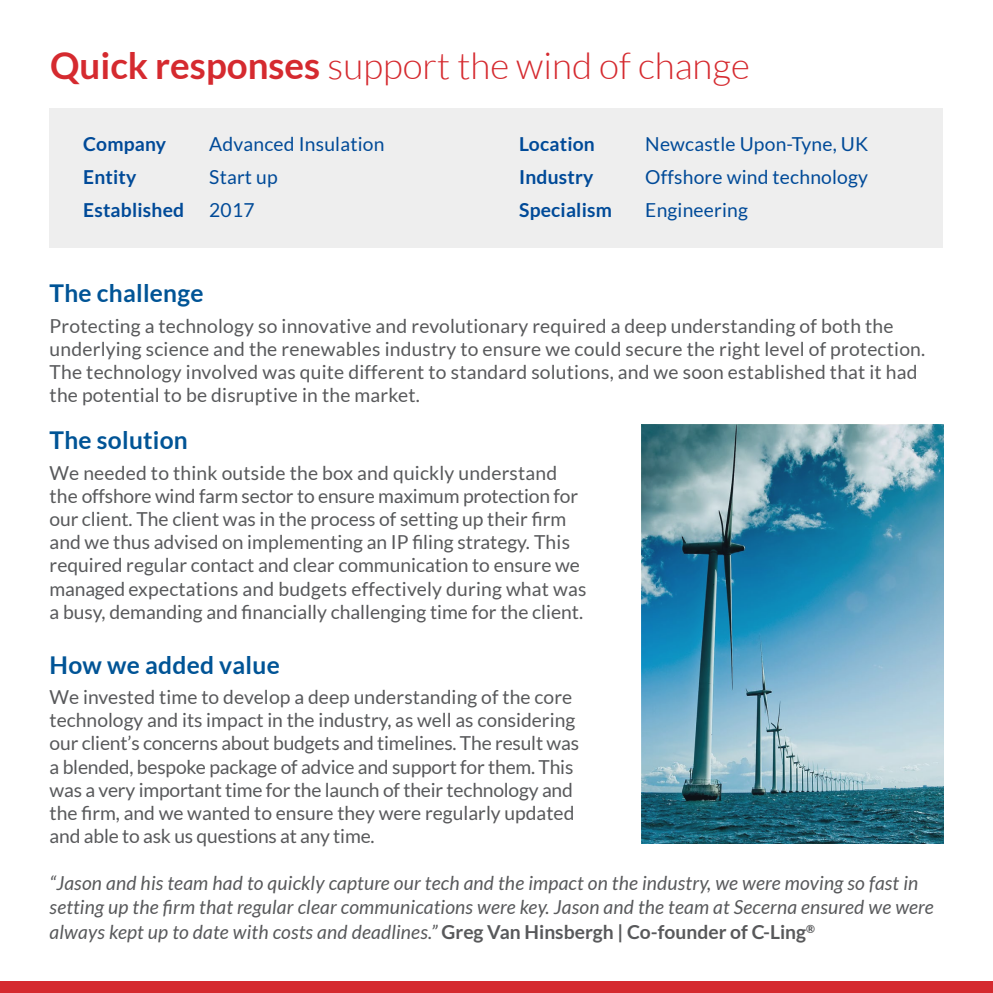
<style>
.page{position:relative;width:993px;height:993px;background:#fff}
.page>*{position:absolute;margin:0;border:0;box-sizing:border-box;transform-origin:0 0}
.t1{font:300 36.75px "Lato";color:#d52a2f}
.t2{font:700 24.5px "Lato";letter-spacing:.01em;color:#005496}
.t3{font:19.25px/23.1px "Lato";color:#58595b}
.t4{font:italic 19.25px/24.5px "Lato";letter-spacing:.01em;color:#58595b}
.t5{font:19.25px "Lato";letter-spacing:.01em;color:#004a98}
.t6{font:700 19.25px "Lato";letter-spacing:.01em;color:#004a98}
.s1{font-weight:700}
.s2{font-weight:700;font-style:normal}
</style>
<div class="page">
<img style="left:641px;top:424px;width:302px;height:419px">
<div style="left:0;top:981px;width:992px;height:11px;background:#d52a2f"></div>
<div style="left:50px;top:108px;width:893px;height:139px;background:#eee"></div>
<h1 class="t1" style="left:50px;top:46px;width:701px"><span class="s1">Quick responses</span> support the wind of change</h1>
<p class="t6" style="left:83px;top:133px;width:84px">Company</p>
<p class="t5" style="left:209px;top:133px;width:177px">Advanced Insulation</p>
<p class="t6" style="left:83px;top:166px;width:55px">Entity</p>
<p class="t5" style="left:209px;top:166px;width:70px">Start up</p>
<p class="t6" style="left:83px;top:199px;width:102px">Established</p>
<p class="t5" style="left:209px;top:199px;width:47px">2017</p>
<p class="t6" style="left:519px;top:133px;width:77px">Location</p>
<p class="t5" style="left:645px;top:133px;width:224px">Newcastle Upon-Tyne, UK</p>
<p class="t6" style="left:519px;top:166px;width:76px">Industry</p>
<p class="t5" style="left:645px;top:166px;width:224px">Offshore wind technology</p>
<p class="t6" style="left:519px;top:199px;width:94px">Specialism</p>
<p class="t5" style="left:645px;top:199px;width:104px">Engineering</p>
<p class="t2" style="left:50px;top:279px;width:155px">The challenge</p>
<p class="t3" style="left:50px;top:314px;width:876px">Protecting a technology so innovative and revolutionary required a deep understanding of both the underlying science and the renewables industry to ensure we could secure the right level of protection.<br>The technology involved was quite different to standard solutions, and we soon established that it had the potential to be disruptive in the market.</p>
<p class="t2" style="left:50px;top:426px;width:140px">The solution</p>
<p class="t3" style="left:50px;top:461px;width:538px">We needed to think outside the box and quickly understand the offshore wind farm sector to ensure maximum protection for our client. The client was in the process of setting up their firm and we thus advised on implementing an IP filing strategy. This required regular contact and clear communication to ensure we managed expectations and budgets effectively during what was a busy, demanding and financially challenging time for the client.</p>
<p class="t2" style="left:50px;top:650px;width:231px">How we added value</p>
<p class="t3" style="left:50px;top:685px;width:530px">We invested time to develop a deep understanding of the core technology and its impact in the industry, as well as considering our client’s concerns about budgets and timelines. The result was a blended, bespoke package of advice and support for them. This was a very important time for the launch of their technology and the firm, and we wanted to ensure they were regularly updated and able to ask us questions at any time.</p>
<p class="t4" style="left:50px;top:870px;width:885px">“Jason and his team had to quickly capture our tech and the impact on the industry, we were moving so fast in setting up the firm that regular clear communications were key. Jason and the team at Secerna ensured we were always kept up to date with costs and deadlines.” <span class="s2">Greg Van Hinsbergh | Co-founder of C-Ling</span><sup>®</sup></p>
</div>
